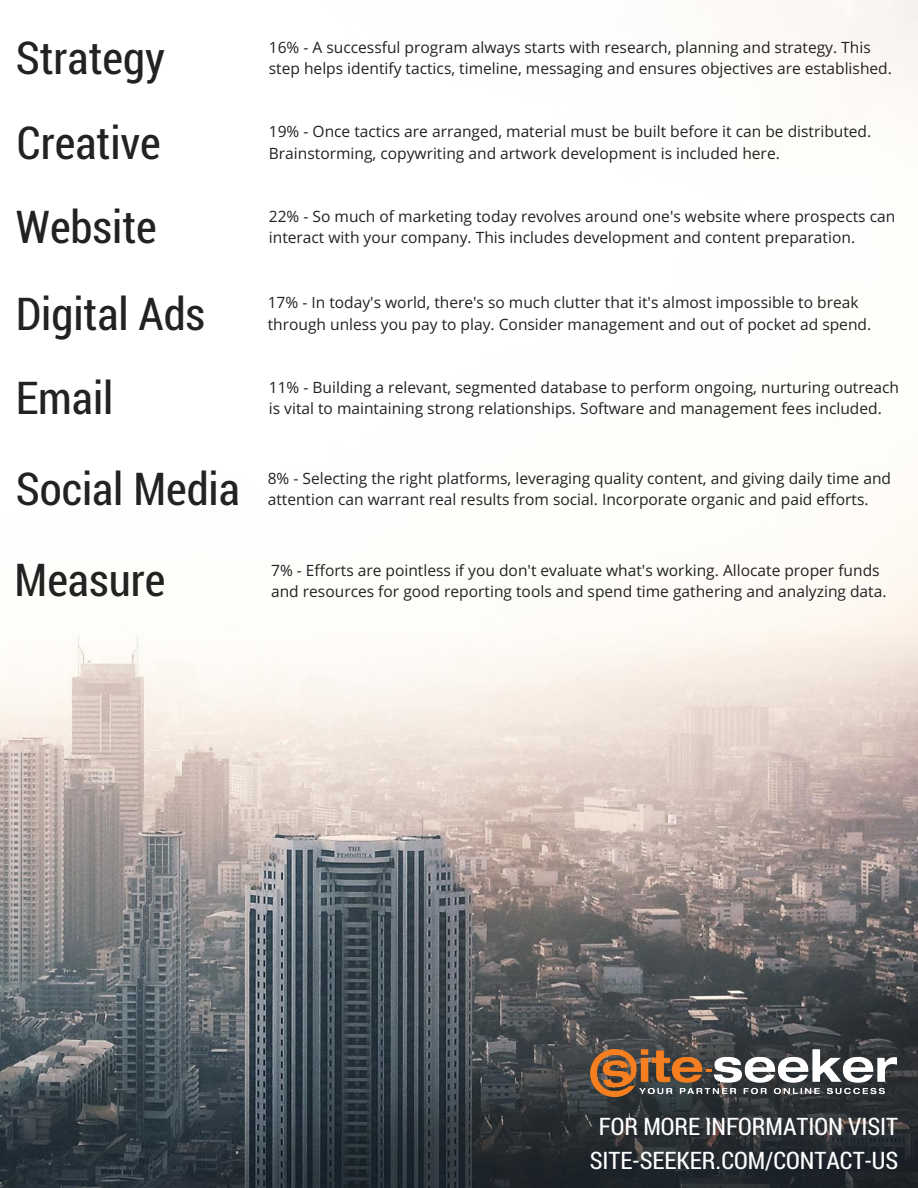
<style>
.page{position:relative;width:918px;height:1188px;background:#fff}
.page>*{position:absolute;margin:0;border:0;box-sizing:border-box;transform-origin:0 0}
.t1{font:45.3px "Roboto Condensed";color:#222}
.t2{font:24.15px/33.8px "Roboto Condensed";color:#fff;text-align:center}
.t3{font:15.6px "Open Sans";color:#222}
</style>
<div class="page">
<img style="left:0;top:0;width:918px;height:1188px">
<img style="left:591px;top:1050px;width:306px;height:47px">
<h1 class="t1" style="left:16px;top:27px;width:151px">Strategy</h1>
<p class="t3" style="left:269px;top:36px;width:603px">16% - A successful program always starts with research, planning and strategy. This</p>
<p class="t3" style="left:269px;top:58px;width:625px">step helps identify tactics, timeline, messaging and ensures objectives are established.</p>
<h1 class="t1" style="left:17px;top:111px;width:145px">Creative</h1>
<p class="t3" style="left:269px;top:121px;width:604px">19% - Once tactics are arranged, material must be built before it can be distributed.</p>
<p class="t3" style="left:269px;top:142px;width:512px">Brainstorming, copywriting and artwork development is included here.</p>
<h1 class="t1" style="left:16px;top:196px;width:143px">Website</h1>
<p class="t3" style="left:269px;top:205px;width:628px">22% - So much of marketing today revolves around one's website where prospects can</p>
<p class="t3" style="left:269px;top:226px;width:588px">interact with your company. This includes development and content preparation.</p>
<h1 class="t1" style="left:16px;top:282px;width:191px">Digital Ads</h1>
<p class="t3" style="left:268px;top:292px;width:592px">17% - In today's world, there's so much clutter that it's almost impossible to break</p>
<p class="t3" style="left:268px;top:313px;width:605px">through unless you pay to play. Consider management and out of pocket ad spend.</p>
<h1 class="t1" style="left:16px;top:367px;width:99px">Email</h1>
<p class="t3" style="left:269px;top:376px;width:632px">11% - Building a relevant, segmented database to perform ongoing, nurturing outreach</p>
<p class="t3" style="left:269px;top:397px;width:614px">is vital to maintaining strong relationships. Software and management fees included.</p>
<h1 class="t1" style="left:16px;top:458px;width:226px">Social Media</h1>
<p class="t3" style="left:268px;top:467px;width:625px">8% - Selecting the right platforms, leveraging quality content, and giving daily time and</p>
<p class="t3" style="left:268px;top:488px;width:602px">attention can warrant real results from social. Incorporate organic and paid efforts.</p>
<h1 class="t1" style="left:15px;top:549px;width:152px">Measure</h1>
<p class="t3" style="left:271px;top:559px;width:610px">7% - Efforts are pointless if you don't evaluate what's working. Allocate proper funds</p>
<p class="t3" style="left:271px;top:581px;width:617px">and resources for good reporting tools and spend time gathering and analyzing data.</p>
<h2 class="t2" style="left:590px;top:1109px;width:310px">FOR MORE INFORMATION VISIT<br>SITE-SEEKER.COM/CONTACT-US</h2>
</div>
